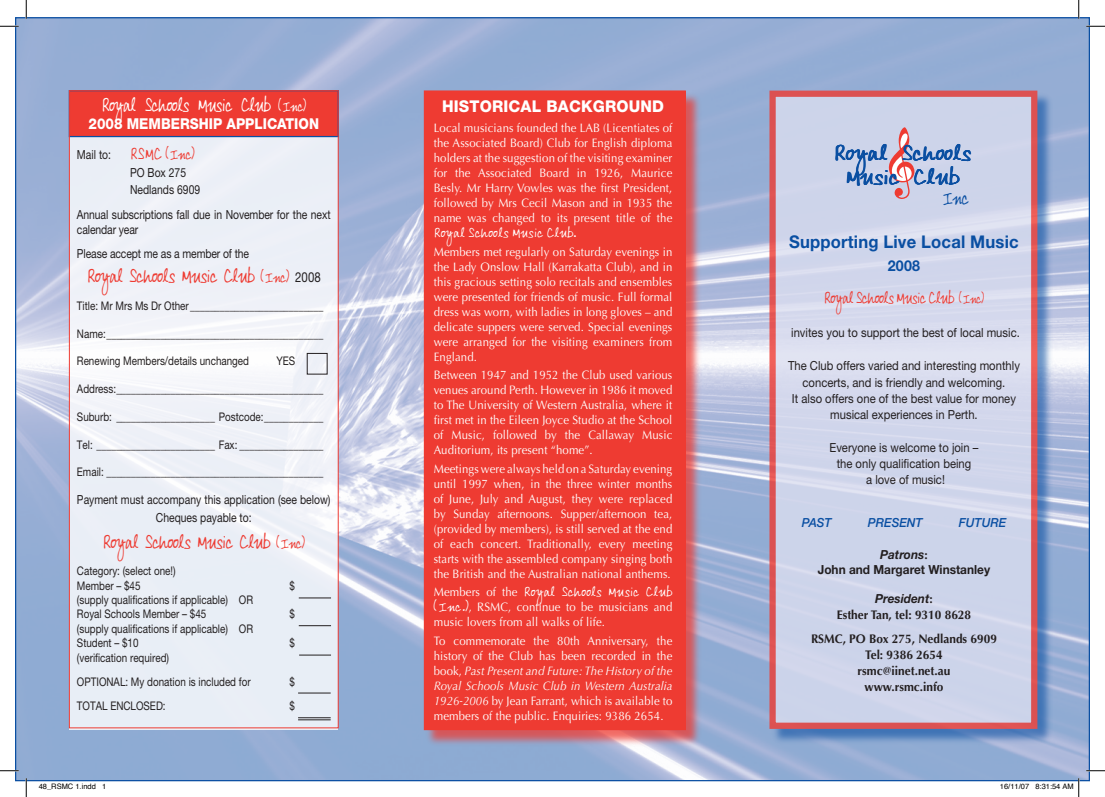
<style>
.page{position:relative;width:1105px;height:797px;background:#fff}
.page>*{position:absolute;margin:0;border:0;box-sizing:border-box;transform-origin:0 0}
.t1{font:20px/24px "Lumpy";color:#0a4fa2;text-align:center}
.t2{font:17.5px "Lumpy";letter-spacing:-.05em;color:#ee3b32;scale:.83 1}
.t3{font:17.5px "Lumpy";letter-spacing:-.05em;color:#fff;scale:.8 1}
.t4{font:700 17.5px "Helvetica Neue";letter-spacing:.01em;color:#0a4fa2;scale:.95 1}
.t5{font:17.5px "Lumpy";color:#0a4fa2;scale:.8 1}
.t6{font:800 16.25px "Helvetica Neue";letter-spacing:.01em;color:#fff;scale:.96 1}
.t7{font:15px "Lumpy";letter-spacing:-.05em;color:#ee3b32;scale:.8 1}
.t8{font:800 15px "Helvetica Neue";color:#fff;scale:.9 1}
.t9{font:700 15px "Helvetica Neue";color:#0a4fa2;scale:.95 1}
.t10{font:13.75px "Lumpy";color:#ee3b32;scale:.83 1}
.t11{font:12.5px/16.2px "Helvetica Neue";color:#231f20;text-align:center;scale:.9 1}
.t12{font:12.5px/17.5px "Helvetica Neue";color:#231f20;scale:.83 1}
.t13{font:700 12.5px/16.2px "Optima";color:#231f20;text-align:center;scale:.95 1}
.t14{font:700 12.5px/15px "Helvetica Neue";color:#231f20;text-align:center;scale:.95 1}
.t15{font:italic 500 12.5px "Helvetica Neue";color:#0a4fa2;scale:.95 1}
.t16{font:italic 700 12.5px "Helvetica Neue";color:#231f20;scale:.95 1}
.t17{font:12.25px/15px "Optima";letter-spacing:.01em;color:#fff;text-align:justify;scale:.93 1}
.t18{font:12.25px "Lumpy";letter-spacing:.01em;color:#fff;scale:.93 1}
.t19{font:11.88px/14.4px "Helvetica Neue";color:#231f20;scale:.83 1}
.t20{font:7.5px "Helvetica";color:#000}
.s1{font-size:13.75px}
.s2{font-size:15px}
.s3{font-family:"Helvetica Neue";font-size:13.75px;color:#231f20}
.s4{font-family:"Helvetica Neue";font-weight:500}
.s5{font-family:"Optima"}
.s6{font-family:"Lumpy"}
.s7{font-style:italic}
.s8{font-size:12.5px}
.s9{font-family:"Optima";font-style:normal}
</style>
<div class="page">
<img style="left:18px;top:19px;width:1069px;height:760px">
<svg style="left:69px;top:137px;width:269px;height:592px;fill:#ebeff7"></svg>
<div style="left:770px;top:91px;width:284px;height:654px;background:#0a4fa2;opacity:.75"></div>
<svg style="left:776px;top:98px;width:254px;height:624px;background:#d1d6eb"></svg>
<div style="left:769px;top:91px;width:268px;height:638px;border:6px solid #ee3b32"></div>
<div style="left:69px;top:91px;width:269px;height:45px;background:#ee3b32"></div>
<div style="left:69px;top:90px;width:270px;height:47px;border:1px solid #0a4fa2"></div>
<div style="left:69px;top:90px;width:270px;height:638px;border:1px solid #ee3b32"></div>
<hr style="left:299px;top:625px;width:32px;height:1px;background:#231f20">
<hr style="left:299px;top:654px;width:32px;height:1px;background:#231f20">
<hr style="left:298px;top:717px;width:33px;height:1px;background:#231f20">
<hr style="left:298px;top:719px;width:33px;height:1px;background:#231f20">
<hr style="left:298px;top:692px;width:33px;height:1px;background:#231f20">
<div style="left:307px;top:353px;width:20px;height:21px;border:1px solid #231f20"></div>
<hr style="left:299px;top:597px;width:32px;height:1px;background:#231f20">
<div style="left:424px;top:91px;width:279px;height:656px;background:#ee3b32;opacity:.75"></div>
<div style="left:424px;top:91px;width:261px;height:638px;background:#ee3b32"></div>
<div style="left:424px;top:90px;width:262px;height:640px;border:1px solid #ee3b32"></div>
<svg style="left:888px;top:127px;width:26px;height:72px;background:#deb0ba"></svg>
<svg style="left:0;top:25px;width:19px;height:2px"></svg>
<svg style="left:1086px;top:25px;width:19px;height:2px"></svg>
<svg style="left:0;top:770px;width:19px;height:1px"></svg>
<svg style="left:1086px;top:770px;width:19px;height:1px"></svg>
<svg style="left:25px;top:0;width:2px;height:19px"></svg>
<svg style="left:25px;top:778px;width:2px;height:19px"></svg>
<svg style="left:1078px;top:0;width:1px;height:19px"></svg>
<svg style="left:1035px;top:778px;width:44px;height:19px"></svg>
<h2 class="t3" style="left:101px;top:95px;width:257px">Royal Schools Music Club <span class="s1">(Inc)</span></h2>
<p class="t8" style="left:89px;top:115px;width:258px">2008 MEMBERSHIP APPLICATION</p>
<p class="t12" style="left:77px;top:146px;width:43px">Mail to:</p>
<p class="t10" style="left:130px;top:147px;width:79px"><span class="s2">RSMC</span> (Inc)</p>
<p class="t12" style="left:130px;top:164px;width:86px">PO Box 275<br>Nedlands 6909</p>
<p class="t12" style="left:77px;top:207px;width:307px;line-height:15px">Annual subscriptions fall due in November for the next calendar year</p>
<p class="t12" style="left:77px;top:245px;width:209px">Please accept me as a member of the</p>
<h2 class="t2" style="left:87px;top:266px;width:283px">Royal Schools Music Club <span class="s1">(Inc)</span> <span class="s3">2008</span></h2>
<p class="t19" style="left:77px;top:298px;width:298px">Title: Mr Mrs Ms Dr Other ___________________________</p>
<p class="t19" style="left:77px;top:326px;width:298px">Name: ____________________________________________</p>
<p class="t19" style="left:77px;top:354px;width:209px">Renewing Members/details unchanged</p>
<p class="t19" style="left:276px;top:354px;width:24px">YES</p>
<p class="t19" style="left:77px;top:381px;width:298px">Address: __________________________________________</p>
<p class="t19" style="left:77px;top:409px;width:298px">Suburb: ____________________ Postcode: ____________</p>
<p class="t19" style="left:77px;top:437px;width:298px">Tel: ________________________ Fax: _________________</p>
<p class="t19" style="left:77px;top:465px;width:298px">Email: ____________________________________________</p>
<p class="t12" style="left:77px;top:491px;width:307px;text-align:center">Payment must accompany this application (see below)<br>Cheques payable to:</p>
<h2 class="t2" style="left:103px;top:532px;width:245px">Royal Schools Music Club <span class="s1">(Inc)</span></h2>
<p class="t19" style="left:77px;top:563px;width:120px">Category: (select one!)<br>Member – $45</p>
<p class="t19" style="left:290px;top:578px;width:8px">$</p>
<p class="t19" style="left:77px;top:592px;width:214px">(supply qualifications if applicable) OR<br>Royal Schools Member – $45</p>
<p class="t19" style="left:77px;top:621px;width:214px">(supply qualifications if applicable) OR<br>Student – $10</p>
<p class="t19" style="left:77px;top:645px;width:211px;line-height:24.4px">(verification required)<br>OPTIONAL: My donation is included for</p>
<p class="t19" style="left:290px;top:607px;width:8px">$</p>
<p class="t19" style="left:290px;top:635px;width:8px">$</p>
<p class="t19" style="left:290px;top:674px;width:8px">$</p>
<p class="t19" style="left:77px;top:698px;width:108px">TOTAL ENCLOSED:</p>
<p class="t19" style="left:290px;top:698px;width:8px">$</p>
<h3 class="t6" style="left:442px;top:96px;width:233px">HISTORICAL BACKGROUND</h3>
<p class="t17" style="left:434px;top:120px;width:258px">Local musicians founded the LAB (Licentiates of the Associated Board) Club for English diploma holders at the suggestion of the visiting examiner for the Associated Board in 1926, Maurice Besly. Mr Harry Vowles was the first President, followed by Mrs Cecil Mason and in 1935 the name was changed to its present title of the</p>
<p class="t18" style="left:434px;top:226px;width:155px">Royal Schools Music Club<span class="s4">.</span></p>
<p class="t17" style="left:434px;top:244px;width:258px">Members met regularly on Saturday evenings in the Lady Onslow Hall (Karrakatta Club), and in this gracious setting solo recitals and ensembles were presented for friends of music. Full formal dress was worn, with ladies in long gloves – and delicate suppers were served. Special evenings were arranged for the visiting examiners from England.</p>
<p class="t17" style="left:434px;top:368px;width:258px">Between 1947 and 1952 the Club used various venues around Perth. However in 1986 it moved to The University of Western Australia, where it first met in the Eileen Joyce Studio at the School of Music, followed by the Callaway Music Auditorium, its present “home”.</p>
<p class="t17" style="left:434px;top:461px;width:258px">Meetings were always held on a Saturday evening until 1997 when, in the three winter months of June, July and August, they were replaced by Sunday afternoons. Supper/afternoon tea, (provided by members), is still served at the end of each concert. Traditionally, every meeting starts with the assembled company singing both the British and the Australian national anthems.</p>
<p class="t18" style="left:434px;top:585px;width:258px"><span class="s5">Members of the</span> Royal Schools Music Club</p>
<p class="t17" style="left:434px;top:600px;width:258px"><span class="s6">(Inc.)</span>, RSMC, continue to be musicians and music lovers from all walks of life.</p>
<p class="t17" style="left:434px;top:633px;width:258px">To commemorate the 80th Anniversary, the history of the Club has been recorded in the book, <span class="s7">Past Present and Future: The History of the Royal Schools Music Club in Western Australia 1926-2006</span> by Jean Farrant, which is available to members of the public. Enquiries: 9386 2654.</p>
<h1 class="t1" style="left:834px;top:141px;width:138px">Royal Schools<br>Music Club</h1>
<h2 class="t5" style="left:942px;top:187px;width:35px">Inc</h2>
<h2 class="t4" style="left:789px;top:231px;width:243px">Supporting Live Local Music</h2>
<p class="t9" style="left:888px;top:257px;width:35px">2008</p>
<p class="t7" style="left:824px;top:289px;width:202px">Royal Schools Music Club <span class="s8">(Inc)</span></p>
<p class="t11" style="left:791px;top:324px;width:256px">invites you to support the best of local music.</p>
<p class="t11" style="left:788px;top:357px;width:259px">The Club offers varied and interesting monthly concerts, and is friendly and welcoming.<br>It also offers one of the best value for money musical experiences in Perth.</p>
<p class="t11" style="left:829px;top:439px;width:167px">Everyone is welcome to join – the only qualification being<br>a love of music!</p>
<p class="t15" style="left:802px;top:515px;width:33px">PAST</p>
<p class="t15" style="left:868px;top:515px;width:59px">PRESENT</p>
<p class="t15" style="left:959px;top:515px;width:52px">FUTURE</p>
<p class="t14" style="left:818px;top:547px;width:183px"><span class="s7">Patrons</span><span class="s5">:<br></span>John and Margaret Winstanley</p>
<p class="t16" style="left:875px;top:590px;width:62px">President<span class="s9">:</span></p>
<p class="t13" style="left:811px;top:603px;width:197px;line-height:23.4px">Esther Tan, tel: 9310 8628<br>RSMC, PO Box 275, Nedlands 6909</p>
<p class="t13" style="left:858px;top:646px;width:99px">Tel: 9386 2654 rsmc@iinet.net.au www.rsmc.info</p>
<p class="t20" style="left:39px;top:781px;width:69px">48_RSMC 1.indd 1</p>
<p class="t20" style="left:1000px;top:781px;width:75px">16/11/07 8:31:54 AM</p>
</div>
